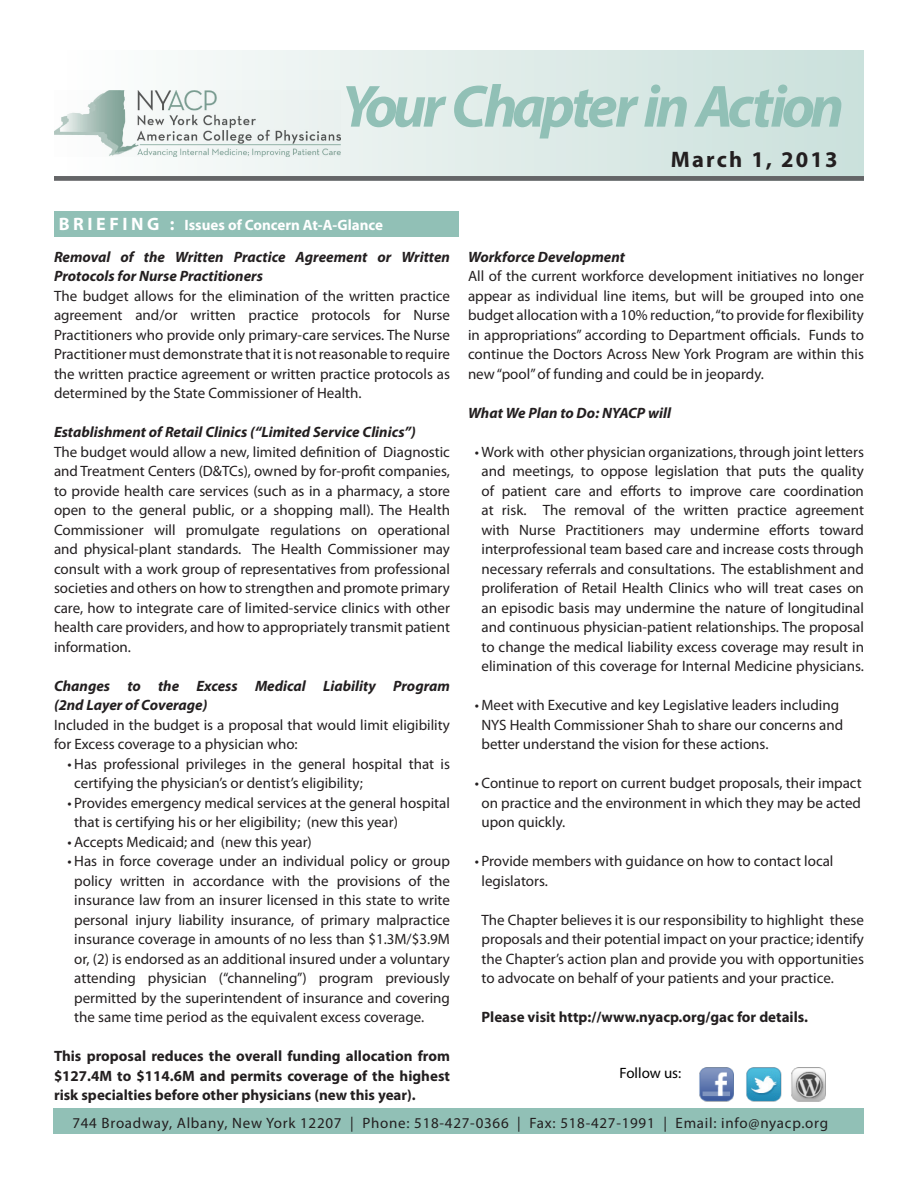
<style>
.page{position:relative;width:918px;height:1188px;background:#fff}
.page>*{position:absolute;margin:0;border:0;box-sizing:border-box;transform-origin:0 0}
.t1{font:italic 700 60px "Myriad Pro";letter-spacing:-.07em;color:#91c0b6}
.t2{font:700 22.5px "Myriad Pro";letter-spacing:.1em;color:#231f20}
.body_text_paragraph{font:15px/19.5px "Myriad Pro";color:#231f20;text-align:justify}
.body_text_paragraph-2{font:italic 700 15px/19.5px "Myriad Pro";color:#231f20}
.body_text_paragraph-3{font:700 15px/19.5px "Myriad Pro";color:#231f20;text-align:justify}
.body_text_paragraph-4{font:15px "Myriad Pro";letter-spacing:.05em;color:#231f20}
.t3{font:700 15px "Myriad Pro";color:#fff}
.t4{font:15px "Myriad Pro";color:#000}
.s1{font-size:18px}
</style>
<div class="page">
<div style="left:54px;top:51px;width:810px;height:130px;background:linear-gradient(to right,#fefefd,#cae0db)"></div>
<img style="left:54px;top:91px;width:287px;height:66px">
<div style="left:54px;top:211px;width:405px;height:26px;background:#91c0b6"></div>
<svg style="left:54px;top:176px;width:810px;height:5px;background:#696b6c"></svg>
<div style="left:54px;top:1108px;width:810px;height:26px;background:#91c0b6"></div>
<img style="left:751px;top:1067px;width:29px;height:35px">
<img style="left:780px;top:1067px;width:46px;height:35px">
<img style="left:699px;top:1067px;width:52px;height:35px">
<p class="t1" style="left:342px;top:67px;width:504px">Your Chapter in Action</p>
<p class="t2" style="left:671px;top:145px;width:169px">March 1, 2013</p>
<p class="t3" style="left:59px;top:215px;width:326px"><span class="s1">B R I E F I N G :</span> Issues of Concern At-A-Glance</p>
<p class="body_text_paragraph-2" style="left:54px;top:247px;width:397px">Removal of the Written Practice Agreement or Written<br>Protocols for Nurse Practitioners</p>
<p class="body_text_paragraph" style="left:54px;top:286px;width:398px">The budget allows for the elimination of the written practice agreement and/or written practice protocols for Nurse Practitioners who provide only primary-care services. The Nurse Practitioner must demonstrate that it is not reasonable to require the written practice agreement or written practice protocols as determined by the State Commissioner of Health.</p>
<p class="body_text_paragraph-2" style="left:54px;top:422px;width:363px">Establishment of Retail Clinics (“Limited Service Clinics”)</p>
<p class="body_text_paragraph" style="left:54px;top:442px;width:398px">The budget would allow a new, limited definition of Diagnostic and Treatment Centers (D&amp;TCs), owned by for-profit companies, to provide health care services (such as in a pharmacy, a store open to the general public, or a shopping mall). The Health Commissioner will promulgate regulations on operational and physical-plant standards. The Health Commissioner may consult with a work group of representatives from professional societies and others on how to strengthen and promote primary care, how to integrate care of limited-service clinics with other health care providers, and how to appropriately transmit patient information.</p>
<p class="body_text_paragraph-2" style="left:54px;top:676px;width:398px">Changes to the Excess Medical Liability Program (2nd Layer of Coverage)</p>
<p class="body_text_paragraph" style="left:54px;top:715px;width:397px">Included in the budget is a proposal that would limit eligibility for Excess coverage to a physician who:</p>
<p class="body_text_paragraph" style="left:74px;top:754px;width:377px;text-indent:-7px">• Has professional privileges in the general hospital that is certifying the physician’s or dentist’s eligibility;</p>
<p class="body_text_paragraph" style="left:74px;top:793px;width:377px;text-indent:-7px">• Provides emergency medical services at the general hospital that is certifying his or her eligibility; (new this year)</p>
<p class="body_text_paragraph" style="left:68px;top:832px;width:246px">• Accepts Medicaid; and (new this year)</p>
<p class="body_text_paragraph" style="left:74px;top:851px;width:377px;text-indent:-7px">• Has in force coverage under an individual policy or group policy written in accordance with the provisions of the insurance law from an insurer licensed in this state to write personal injury liability insurance, of primary malpractice insurance coverage in amounts of no less than $1.3M/$3.9M or, (2) is endorsed as an additional insured under a voluntary attending physician (“channeling”) program previously permitted by the superintendent of insurance and covering the same time period as the equivalent excess coverage.</p>
<p class="body_text_paragraph-3" style="left:54px;top:1046px;width:398px">This proposal reduces the overall funding allocation from $127.4M to $114.6M and permits coverage of the highest risk specialties before other physicians (new this year).</p>
<p class="body_text_paragraph-2" style="left:468px;top:247px;width:159px">Workforce Development</p>
<p class="body_text_paragraph" style="left:468px;top:266px;width:398px">All of the current workforce development initiatives no longer appear as individual line items, but will be grouped into one budget allocation with a 10% reduction, “to provide for flexibility in appropriations” according to Department officials. Funds to continue the Doctors Across New York Program are within this new “pool” of funding and could be in jeopardy.</p>
<p class="body_text_paragraph-2" style="left:468px;top:403px;width:205px">What We Plan to Do: NYACP will</p>
<p class="body_text_paragraph" style="left:475px;top:442px;width:391px;text-align:center">• Work with other physician organizations, through joint letters and meetings, to oppose legislation that puts the quality of patient care and efforts to improve care coordination at risk. The removal of the written practice agreement with Nurse Practitioners may undermine efforts toward interprofessional team based care and increase costs through necessary referrals and consultations. The establishment and proliferation of Retail Health Clinics who will treat cases on an episodic basis may undermine the nature of longitudinal and continuous physician-patient relationships. The proposal to change the medical liability excess coverage may result in elimination of this coverage for Internal Medicine physicians.</p>
<p class="body_text_paragraph" style="left:482px;top:695px;width:363px;text-align:left;text-indent:-7px">• Meet with Executive and key Legislative leaders including<br>NYS Health Commissioner Shah to share our concerns and better understand the vision for these actions.</p>
<p class="body_text_paragraph" style="left:482px;top:773px;width:382px;text-indent:-7px">• Continue to report on current budget proposals, their impact on practice and the environment in which they may be acted upon quickly.</p>
<p class="body_text_paragraph" style="left:482px;top:851px;width:353px;text-indent:-7px">• Provide members with guidance on how to contact local legislators.</p>
<p class="body_text_paragraph" style="left:482px;top:910px;width:384px">The Chapter believes it is our responsibility to highlight these proposals and their potential impact on your practice; identify the Chapter’s action plan and provide you with opportunities to advocate on behalf of your patients and your practice.</p>
<p class="body_text_paragraph-3" style="left:482px;top:1007px;width:328px">Please visit http://www.nyacp.org/gac for details.</p>
<p class="t4" style="left:620px;top:1063px;width:63px">Follow us:</p>
<p class="body_text_paragraph-4" style="left:72px;top:1114px;width:757px">744 Broadway, Albany, New York 12207 | Phone: 518-427-0366 | Fax: 518-427-1991 | Email: info@nyacp.org</p>
</div>
